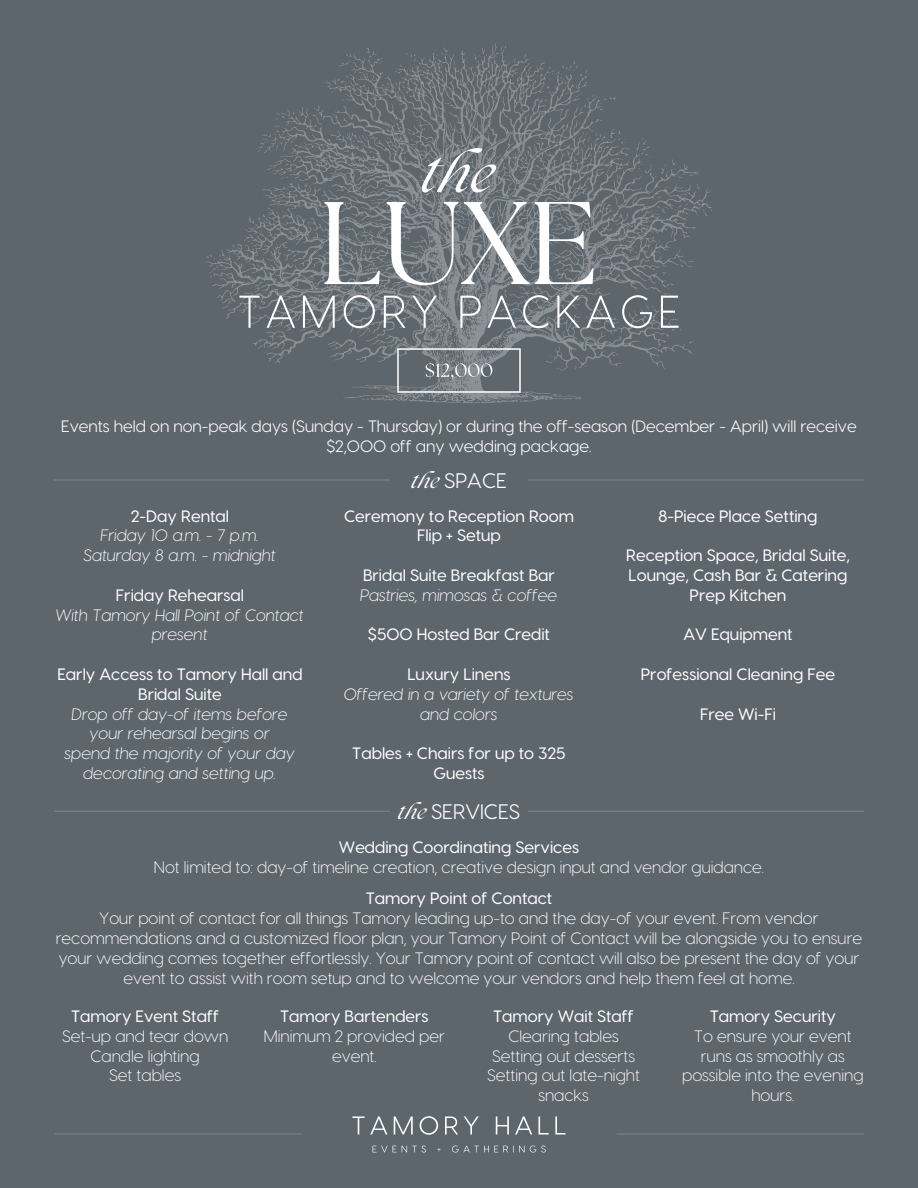
<style>
.page{position:relative;width:918px;height:1188px;background:#5d666d}
.page>*{position:absolute;margin:0;border:0;box-sizing:border-box;transform-origin:0 0}
.t1{font:21px "Visby";color:#fff}
.t2{font:300 16.5px/19.8px "Visby";color:#fff;text-align:center}
.t3{font:500 16.5px/19.8px "Visby";color:#fff;text-align:center}
.t4{font:italic 300 16.5px/19.8px "Visby";color:#fff;text-align:center}
.t5{font:16.5px/19.8px "Visby";color:#fff;text-align:center}
.s1{font-family:"The Seasons";font-style:italic}
</style>
<div class="page">
<hr style="left:54px;top:480px;width:336px;height:1px;background:#fff">
<svg style="left:352px;top:1116px;width:214px;height:19px"></svg>
<svg style="left:373px;top:1146px;width:173px;height:7px"></svg>
<hr style="left:54px;top:1134px;width:248px;height:1px;background:#fff">
<hr style="left:616px;top:1134px;width:248px;height:1px;background:#fff">
<hr style="left:528px;top:480px;width:336px;height:1px;background:#fff">
<hr style="left:54px;top:811px;width:336px;height:1px;background:#fff">
<hr style="left:528px;top:811px;width:336px;height:1px;background:#fff">
<svg style="left:206px;top:44px;width:506px;height:359px"></svg>
<p class="t5" style="left:61px;top:414px;width:797px">Events held on non-peak days (Sunday - Thursday) or during the off-season (December - April) will receive $2,000 off any wedding package.</p>
<p class="t3" style="left:131px;top:504px;width:100px">2-Day Rental</p>
<p class="t4" style="left:101px;top:524px;width:160px">Friday 10 a.m. - 7 p.m.</p>
<p class="t4" style="left:84px;top:544px;width:194px">Saturday 8 a.m. - midnight</p>
<p class="t3" style="left:116px;top:583px;width:130px">Friday Rehearsal</p>
<p class="t4" style="left:56px;top:603px;width:250px">With Tamory Hall Point of Contact present</p>
<p class="t3" style="left:57px;top:663px;width:247px">Early Access to Tamory Hall and<br>Bridal Suite</p>
<p class="t4" style="left:65px;top:702px;width:232px">Drop off day-of items before your rehearsal begins or<br>spend the majority of your day decorating and setting up.</p>
<p class="t1" style="left:411px;top:464px;width:97px"><span class="s1">the</span> SPACE</p>
<p class="t3" style="left:344px;top:504px;width:231px">Ceremony to Reception Room<br>Flip + Setup</p>
<p class="t3" style="left:363px;top:564px;width:193px">Bridal Suite Breakfast Bar</p>
<p class="t4" style="left:360px;top:583px;width:199px">Pastries, mimosas &amp; coffee</p>
<p class="t3" style="left:368px;top:623px;width:184px">$500 Hosted Bar Credit</p>
<p class="t3" style="left:407px;top:663px;width:105px">Luxury Linens</p>
<p class="t4" style="left:344px;top:682px;width:231px">Offered in a variety of textures and colors</p>
<p class="t3" style="left:352px;top:742px;width:215px">Tables + Chairs for up to 325<br>Guests</p>
<p class="t3" style="left:659px;top:504px;width:160px">8-Piece Place Setting</p>
<p class="t3" style="left:626px;top:544px;width:225px">Reception Space, Bridal Suite,<br>Lounge, Cash Bar &amp; Catering<br>Prep Kitchen</p>
<p class="t3" style="left:683px;top:623px;width:111px">AV Equipment</p>
<p class="t3" style="left:641px;top:663px;width:196px">Professional Cleaning Fee</p>
<p class="t3" style="left:700px;top:702px;width:77px">Free Wi-Fi</p>
<p class="t1" style="left:398px;top:795px;width:124px"><span class="s1">the</span> SERVICES</p>
<p class="t3" style="left:339px;top:836px;width:242px">Wedding Coordinating Services</p>
<p class="t2" style="left:154px;top:856px;width:612px">Not limited to: day-of timeline creation, creative design input and vendor guidance.</p>
<p class="t3" style="left:366px;top:887px;width:188px">Tamory Point of Contact</p>
<p class="t2" style="left:56px;top:907px;width:808px">Your point of contact for all things Tamory leading up-to and the day-of your event. From vendor recommendations and a customized floor plan, your Tamory Point of Contact will be alongside you to ensure your wedding comes together effortlessly. Your Tamory point of contact will also be present the day of your event to assist with room setup and to welcome your vendors and help them feel at home.</p>
<p class="t3" style="left:71px;top:1005px;width:150px">Tamory Event Staff</p>
<p class="t2" style="left:62px;top:1024px;width:168px">Set-up and tear down</p>
<p class="t2" style="left:91px;top:1044px;width:111px">Candle lighting</p>
<p class="t2" style="left:109px;top:1064px;width:73px">Set tables</p>
<p class="t3" style="left:280px;top:1005px;width:150px">Tamory Bartenders</p>
<p class="t2" style="left:264px;top:1024px;width:183px">Minimum 2 provided per event.</p>
<p class="t3" style="left:493px;top:1005px;width:142px">Tamory Wait Staff</p>
<p class="t2" style="left:508px;top:1024px;width:112px">Clearing tables</p>
<p class="t2" style="left:492px;top:1044px;width:144px">Setting out desserts</p>
<p class="t2" style="left:487px;top:1064px;width:154px">Setting out late-night snacks</p>
<p class="t3" style="left:710px;top:1005px;width:128px">Tamory Security</p>
<p class="t2" style="left:682px;top:1024px;width:183px">To ensure your event runs as smoothly as possible into the evening hours.</p>
</div>
